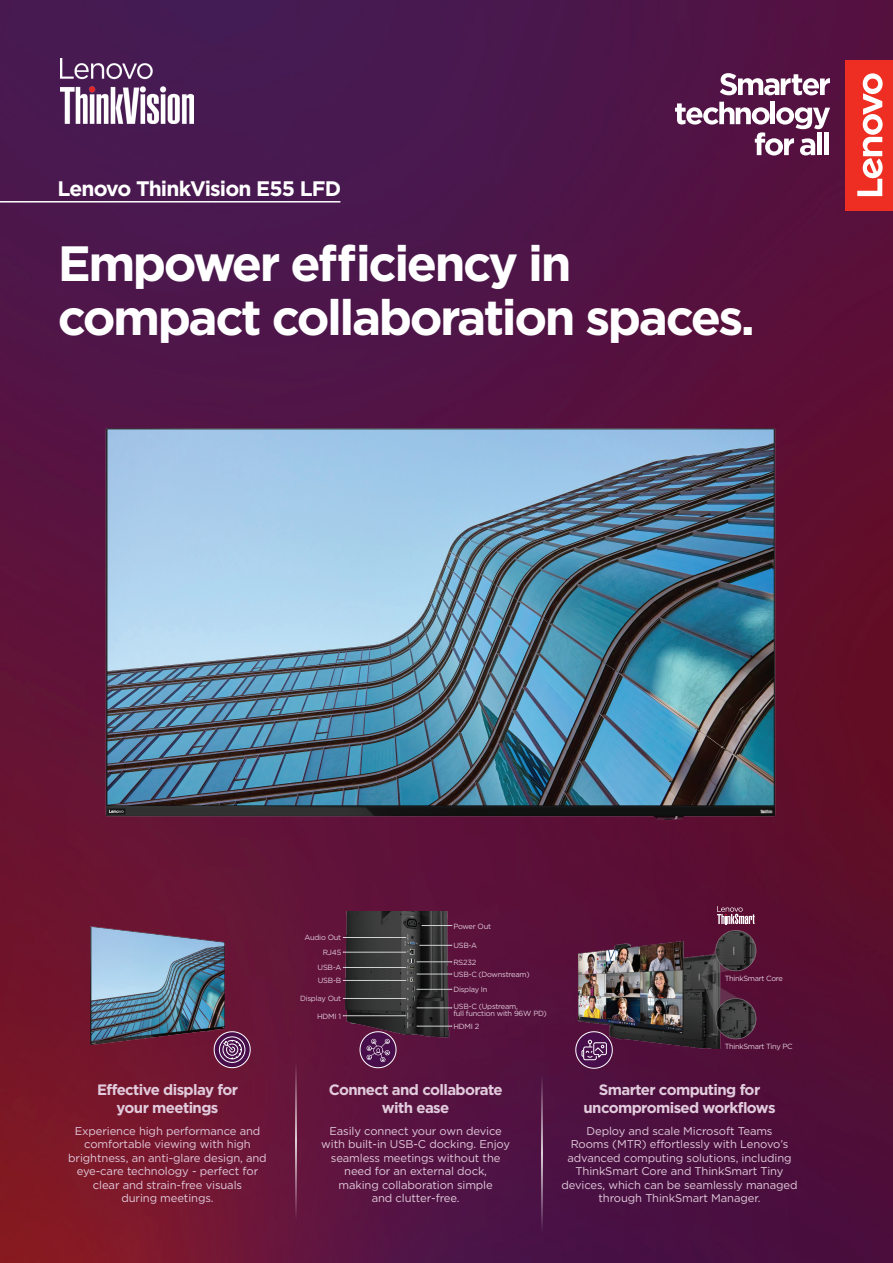
<style>
.page{position:relative;width:893px;height:1263px;background:#fff}
.page>*{position:absolute;margin:0;border:0;box-sizing:border-box;transform-origin:0 0}
.t1{font:700 49.5px/54px "Gotham";letter-spacing:-.05em;color:#fff}
.t2{font:700 21px "Gotham";letter-spacing:-.04em;color:#fff}
.t3{font:700 15px/18px "Gotham";letter-spacing:-.04em;color:#e1cbdc;text-align:center}
.t4{font:11.25px/13.5px "Gotham";letter-spacing:-.01em;color:#e1cbdc;text-align:center}
.t5{font:7.5px "Gotham";letter-spacing:-.03em;color:#e1cbdc}
</style>
<div class="page">
<img style="left:0;top:0;width:893px;height:1263px">
<svg style="left:720px;top:73px;width:110px;height:22px"></svg>
<svg style="left:675px;top:102px;width:155px;height:53px"></svg>
<div style="left:817px;top:133px;width:5px;height:22px;background:#fff"></div>
<hr style="left:824px;top:133px;width:4px;height:22px;background:#fff">
<div style="left:846px;top:60px;width:47px;height:150px;background:#ee2e22"></div>
<svg style="left:857px;top:73px;width:26px;height:123px"></svg>
<img style="left:0;top:397px;width:893px;height:453px">
<svg style="left:295px;top:1012px;width:2px;height:251px"></svg>
<svg style="left:541px;top:1025px;width:1px;height:238px"></svg>
<hr style="left:0;top:201px;width:340px;height:2px;background:#fff">
<img style="left:60px;top:59px;width:134px;height:64px">
<img style="left:32px;top:915px;width:251px;height:141px">
<img style="left:567px;top:913px;width:196px;height:147px">
<svg style="left:717px;top:906px;width:38px;height:18px"></svg>
<svg style="left:213px;top:1031px;width:38px;height:38px"></svg>
<svg style="left:575px;top:1031px;width:38px;height:38px"></svg>
<img style="left:324px;top:912px;width:146px;height:135px">
<hr style="left:417px;top:1026px;width:35px;height:1px;background:#d1d2d4">
<hr style="left:343px;top:1015px;width:63px;height:1px;background:#d1d2d4">
<hr style="left:343px;top:980px;width:63px;height:1px;background:#d1d2d4">
<hr style="left:343px;top:967px;width:63px;height:1px;background:#d1d2d4">
<hr style="left:343px;top:952px;width:63px;height:1px;background:#d1d2d4">
<hr style="left:343px;top:937px;width:63px;height:1px;background:#d1d2d4">
<hr style="left:417px;top:1007px;width:35px;height:1px;background:#d1d2d4">
<hr style="left:417px;top:989px;width:35px;height:1px;background:#d1d2d4">
<hr style="left:417px;top:974px;width:35px;height:1px;background:#d1d2d4">
<hr style="left:417px;top:961px;width:35px;height:1px;background:#d1d2d4">
<hr style="left:419px;top:945px;width:33px;height:1px;background:#d1d2d4">
<hr style="left:422px;top:925px;width:30px;height:1px;background:#d1d2d4">
<svg style="left:359px;top:1031px;width:38px;height:38px"></svg>
<hr style="left:343px;top:998px;width:63px;height:1px;background:#d1d2d4">
<h2 class="t2" style="left:58px;top:175px;width:285px">Lenovo ThinkVision E55 LFD</h2>
<h1 class="t1" style="left:58px;top:237px;width:699px">Empower efficiency in compact collaboration spaces.</h1>
<h3 class="t3" style="left:97px;top:1080px;width:142px">Effective display for your meetings</h3>
<p class="t4" style="left:68px;top:1124px;width:200px">Experience high performance and comfortable viewing with high brightness, an anti-glare design, and eye-care technology - perfect for clear and strain-free visuals<br>during meetings.</p>
<p class="t5" style="left:304px;top:932px;width:38px">Audio Out</p>
<p class="t5" style="left:323px;top:947px;width:20px">RJ45</p>
<p class="t5" style="left:318px;top:963px;width:25px">USB-A</p>
<p class="t5" style="left:318px;top:976px;width:25px">USB-B</p>
<p class="t5" style="left:453px;top:921px;width:39px">Power Out</p>
<p class="t5" style="left:453px;top:941px;width:25px">USB-A</p>
<p class="t5" style="left:453px;top:957px;width:24px">RS232</p>
<p class="t5" style="left:453px;top:969px;width:78px">USB-C (Downstream)</p>
<p class="t5" style="left:453px;top:984px;width:36px">Display In</p>
<p class="t5" style="left:300px;top:993px;width:43px">Display Out</p>
<p class="t5" style="left:453px;top:1001px;width:66px">USB-C (Upstream,</p>
<p class="t5" style="left:317px;top:1011px;width:26px">HDMI 1</p>
<p class="t5" style="left:453px;top:1008px;width:95px">full function with 96W PD)</p>
<p class="t5" style="left:453px;top:1022px;width:27px">HDMI 2</p>
<h3 class="t3" style="left:329px;top:1080px;width:175px">Connect and collaborate with ease</h3>
<p class="t4" style="left:321px;top:1124px;width:190px">Easily connect your own device with built-in USB-C docking. Enjoy seamless meetings without the need for an external dock,<br>making collaboration simple<br>and clutter-free.</p>
<p class="t5" style="left:725px;top:974px;width:60px">ThinkSmart Core</p>
<p class="t5" style="left:725px;top:1041px;width:70px">ThinkSmart Tiny PC</p>
<h3 class="t3" style="left:583px;top:1080px;width:194px">Smarter computing for uncompromised workflows</h3>
<p class="t4" style="left:561px;top:1124px;width:238px">Deploy and scale Microsoft Teams<br>Rooms (MTR) effortlessly with Lenovo’s advanced computing solutions, including ThinkSmart Core and ThinkSmart Tiny devices, which can be seamlessly managed through ThinkSmart Manager.</p>
</div>
